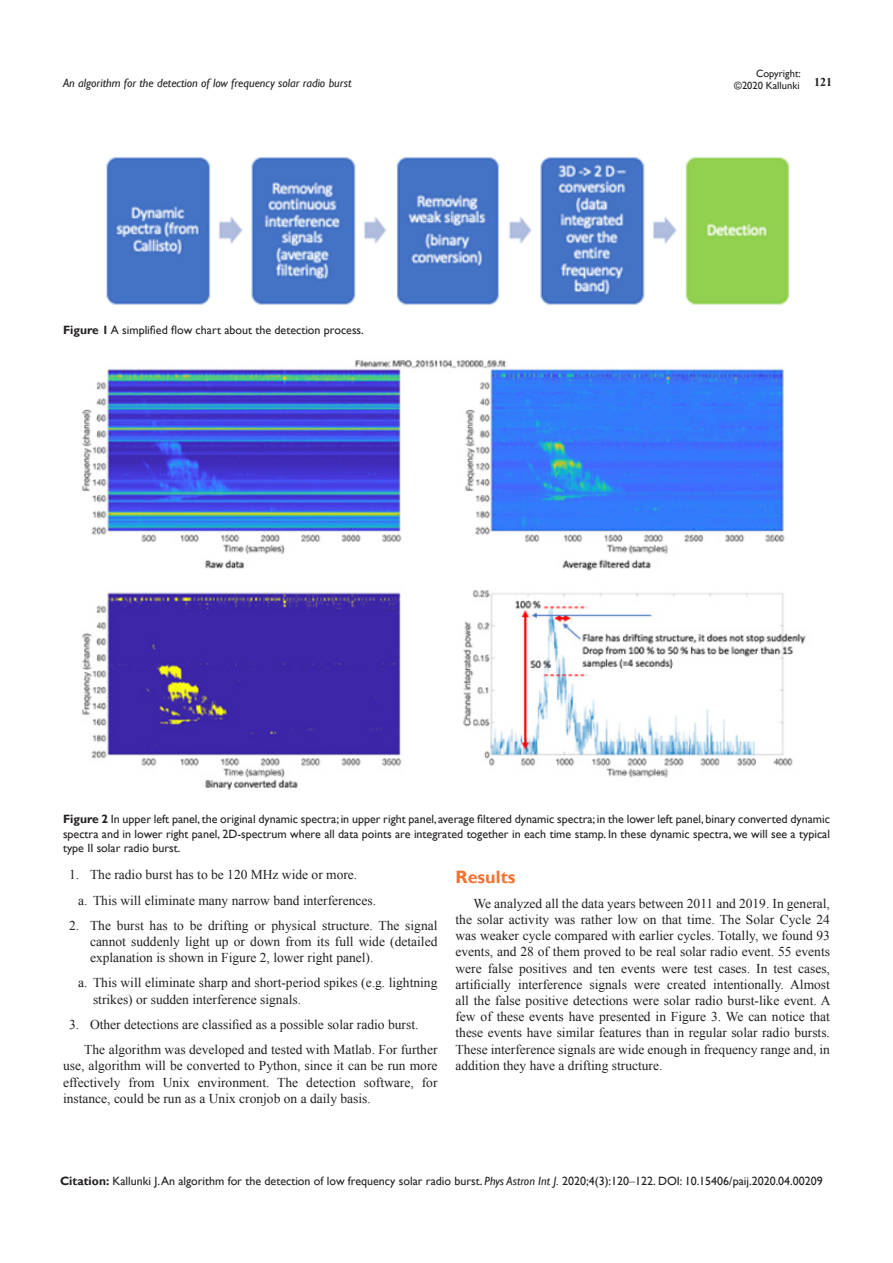
<style>
.page{position:relative;width:893px;height:1263px;background:#fff}
.page>*{position:absolute;margin:0;border:0;box-sizing:border-box;transform-origin:0 0}
.List_Paragraph{font:700 18px "Gill Sans";color:#f37331}
.t1{font:13.5px/16.2px "Times New Roman";color:#231f20;text-align:justify}
.Citation{font:12px/14.4px "Gill Sans";color:#231f20;text-align:justify}
.t2{font:italic 12px "Gill Sans";color:#231f20}
.t3{font:700 12px "Times New Roman";color:#231f20}
.t4{font:10.5px/12.6px "Gill Sans";color:#231f20;text-align:right}
.s1{font-weight:700}
.s2{font-style:italic}
.s3{font-family:"Times New Roman"}
</style>
<div class="page">
<img style="left:106px;top:157px;width:684px;height:148px">
<img style="left:82px;top:360px;width:724px;height:430px">
<p class="t4" style="left:734px;top:67px;width:68px">Copyright: ©2020 Kallunki</p>
<p class="t2" style="left:63px;top:76px;width:290px">An algorithm for the detection of low frequency solar radio burst</p>
<p class="t3" style="left:814px;top:73px;width:19px">121</p>
<p class="Citation" style="left:63px;top:322px;width:302px"><span class="s1">Figure 1</span> A simplified flow chart about the detection process.</p>
<p class="Citation" style="left:63px;top:812px;width:768px"><span class="s1">Figure 2</span> In upper left panel, the original dynamic spectra; in upper right panel, average filtered dynamic spectra; in the lower left panel, binary converted dynamic spectra and in lower right panel, 2D-spectrum where all data points are integrated together in each time stamp. In these dynamic spectra, we will see a typical type II solar radio burst.</p>
<p class="t1" style="left:69px;top:867px;width:290px">1. The radio burst has to be 120 MHz wide or more.</p>
<p class="t1" style="left:78px;top:892px;width:300px">a. This will eliminate many narrow band interferences.</p>
<p class="t1" style="left:90px;top:917px;width:349px;text-indent:-21px">2. The burst has to be drifting or physical structure. The signal cannot suddenly light up or down from its full wide (detailed explanation is shown in Figure 2, lower right panel).</p>
<p class="t1" style="left:93px;top:975px;width:346px;text-indent:-15px">a. This will eliminate sharp and short-period spikes (e.g. lightning strikes) or sudden interference signals.</p>
<p class="t1" style="left:69px;top:1016px;width:351px">3. Other detections are classified as a possible solar radio burst.</p>
<p class="t1" style="left:63px;top:1041px;width:376px;text-indent:21px">The algorithm was developed and tested with Matlab. For further use, algorithm will be converted to Python, since it can be run more effectively from Unix environment. The detection software, for instance, could be run as a Unix cronjob on a daily basis.</p>
<p class="List_Paragraph" style="left:455px;top:866px;width:62px">Results</p>
<p class="t1" style="left:455px;top:895px;width:377px;text-indent:18px">We analyzed all the data years between 2011 and 2019. In general, the solar activity was rather low on that time. The Solar Cycle 24 was weaker cycle compared with earlier cycles. Totally, we found 93 events, and 28 of them proved to be real solar radio event. 55 events were false positives and ten events were test cases. In test cases, artificially interference signals were created intentionally. Almost all the false positive detections were solar radio burst-like event. A few of these events have presented in Figure 3. We can notice that these events have similar features than in regular solar radio bursts.<br>These interference signals are wide enough in frequency range and, in addition they have a drifting structure.</p>
<p class="Citation" style="left:60px;top:1174px;width:764px"><span class="s1">Citation:</span> Kallunki J. An algorithm for the detection of low frequency solar radio burst. <span class="s2">Phys Astron Int J.</span> 2020;4(3):120<span class="s3">‒</span>122. DOI: 10.15406/paij.2020.04.00209</p>
</div>
